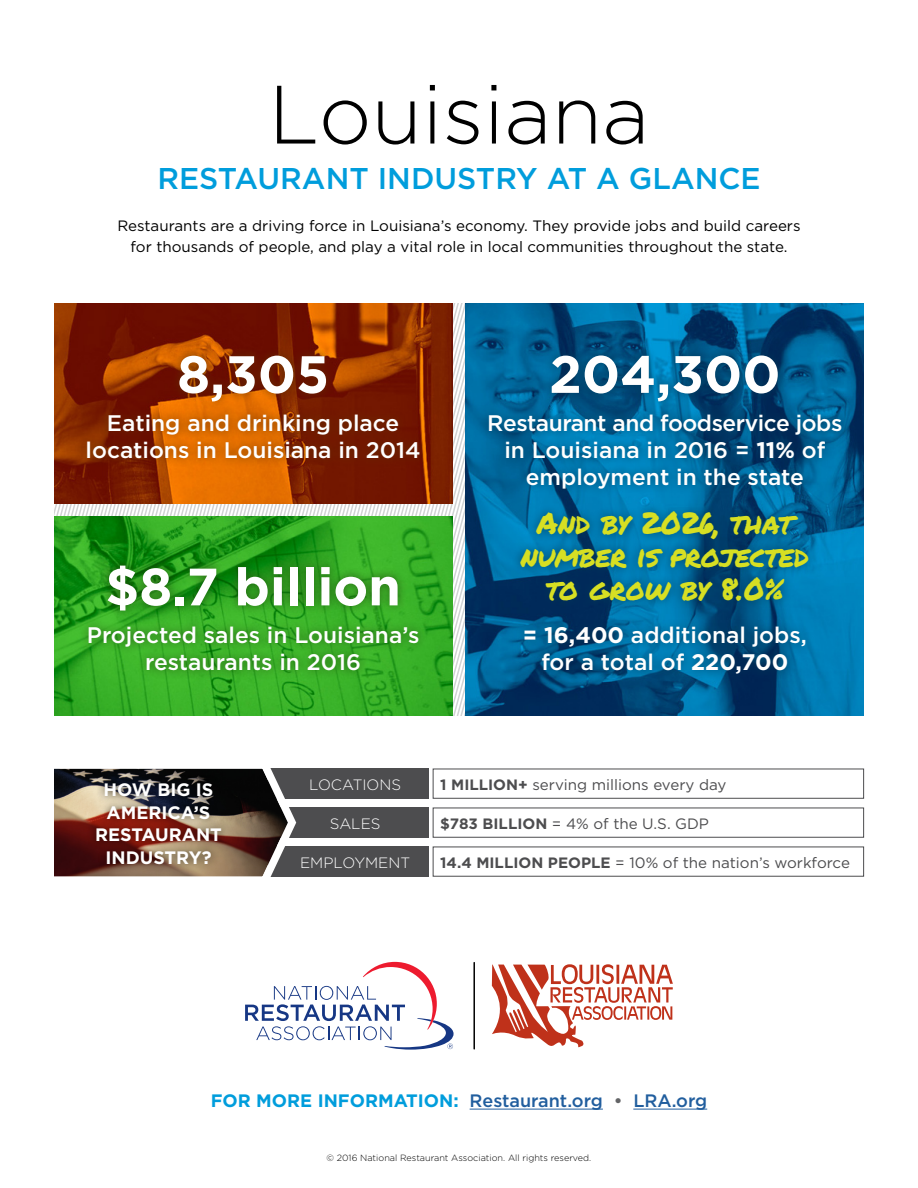
<style>
.page{position:relative;width:918px;height:1188px;background:#fff}
.page>*{position:absolute;margin:0;border:0;box-sizing:border-box;transform-origin:0 0}
.t1{font:300 82.5px "Gotham";color:#000}
.t2{font:700 52.5px "Gotham";color:#fff}
.t3{font:30px/33px "Permanent Marker";letter-spacing:-.02em;color:#d7df23;text-align:center}
.t4{font:500 30px "Gotham";color:#009ddc}
.t5{font:500 22.5px/27px "Gotham";color:#fff;text-align:center}
.t6{font:500 18px "Gotham";color:#215e9e}
.t7{font:700 18px/22.5px "Gotham";color:#fff;text-align:center}
.t8{font:15px/21px "Gotham";color:#000;text-align:center}
.t9{font:15px "Gotham";color:#4d4d4f}
.t10{font:300 15px "Gotham";color:#fff}
.t11{font:300 9px "Gotham";color:#000}
.s1{font-weight:700}
.s2{font-weight:700;color:#009ddc}
.s3{color:#636466}
</style>
<div class="page">
<svg style="left:104px;top:304px;width:362px;height:412px"></svg>
<img style="left:54px;top:304px;width:398px;height:199px">
<img style="left:466px;top:304px;width:398px;height:412px">
<img style="left:54px;top:517px;width:398px;height:199px">
<div style="left:433px;top:808px;width:431px;height:30px;border:1px solid #4d4d4f"></div>
<div style="left:268px;top:808px;width:161px;height:30px;background:#4d4d4f"></div>
<div style="left:433px;top:847px;width:431px;height:30px;border:1px solid #4d4d4f"></div>
<div style="left:268px;top:847px;width:161px;height:30px;background:#4d4d4f"></div>
<div style="left:433px;top:769px;width:431px;height:30px;border:1px solid #4d4d4f"></div>
<div style="left:268px;top:769px;width:161px;height:30px;background:#4d4d4f"></div>
<svg style="left:54px;top:768px;width:248px;height:109px"></svg>
<div style="left:87px;top:774px;width:143px;height:99px;background:#000;opacity:.75"></div>
<svg style="left:245px;top:962px;width:209px;height:88px"></svg>
<hr style="left:473px;top:963px;width:2px;height:86px;background:#000">
<hr style="left:470px;top:1109px;width:133px;height:1px;background:#215e9e">
<hr style="left:633px;top:1109px;width:74px;height:1px;background:#215e9e">
<div style="left:79px;top:556px;width:348px;height:124px;background:#214c0c;opacity:.75"></div>
<div style="left:78px;top:346px;width:351px;height:122px;background:#603100;opacity:.75"></div>
<div style="left:480px;top:346px;width:371px;height:337px;background:#003c5a;opacity:.75"></div>
<svg style="left:492px;top:964px;width:181px;height:83px"></svg>
<h1 class="t1" style="left:269px;top:69px;width:382px">Louisiana</h1>
<h3 class="t4" style="left:157px;top:161px;width:605px">RESTAURANT INDUSTRY AT A GLANCE</h3>
<p class="t8" style="left:117px;top:215px;width:685px">Restaurants are a driving force in Louisiana’s economy. They provide jobs and build careers for thousands of people, and play a vital role in local communities throughout the state.</p>
<h2 class="t2" style="left:177px;top:344px;width:154px">8,305</h2>
<p class="t5" style="left:86px;top:409px;width:337px">Eating and drinking place locations in Louisiana in 2014</p>
<h2 class="t2" style="left:105px;top:556px;width:297px">$8.7 billion</h2>
<p class="t5" style="left:87px;top:621px;width:334px">Projected sales in Louisiana’s restaurants in 2016</p>
<h2 class="t2" style="left:549px;top:344px;width:233px">204,300</h2>
<p class="t5" style="left:487px;top:409px;width:357px">Restaurant and foodservice jobs in Louisiana in 2016 = <span class="s1">11%</span> of employment in the state</p>
<h3 class="t3" style="left:521px;top:505px;width:289px">And by 2026, that number is projected to grow by 8.0%</h3>
<p class="t5" style="left:523px;top:621px;width:286px"><span class="s1">= 16,400</span> additional jobs, for a total of <span class="s1">220,700</span></p>
<p class="t7" style="left:104px;top:778px;width:111px">HOW BIG IS</p>
<p class="t10" style="left:309px;top:776px;width:93px">LOCATIONS</p>
<p class="t9" style="left:440px;top:776px;width:288px"><span class="s1">1 MILLION+</span> serving millions every day</p>
<p class="t7" style="left:95px;top:801px;width:128px">AMERICA’S<br>RESTAURANT<br>INDUSTRY?</p>
<p class="t10" style="left:330px;top:815px;width:52px">SALES</p>
<p class="t9" style="left:440px;top:815px;width:270px"><span class="s1">$783 BILLION</span> = 4% of the U.S. GDP</p>
<p class="t10" style="left:300px;top:854px;width:112px">EMPLOYMENT</p>
<p class="t9" style="left:440px;top:854px;width:411px"><span class="s1">14.4 MILLION PEOPLE</span> = 10% of the nation’s workforce</p>
<p class="t6" style="left:211px;top:1090px;width:498px"><span class="s2">FOR MORE INFORMATION:</span> Restaurant.org <span class="s3">•</span> LRA.org</p>
<p class="t11" style="left:327px;top:1153px;width:266px">© 2016 National Restaurant Association. All rights reserved.</p>
</div>
